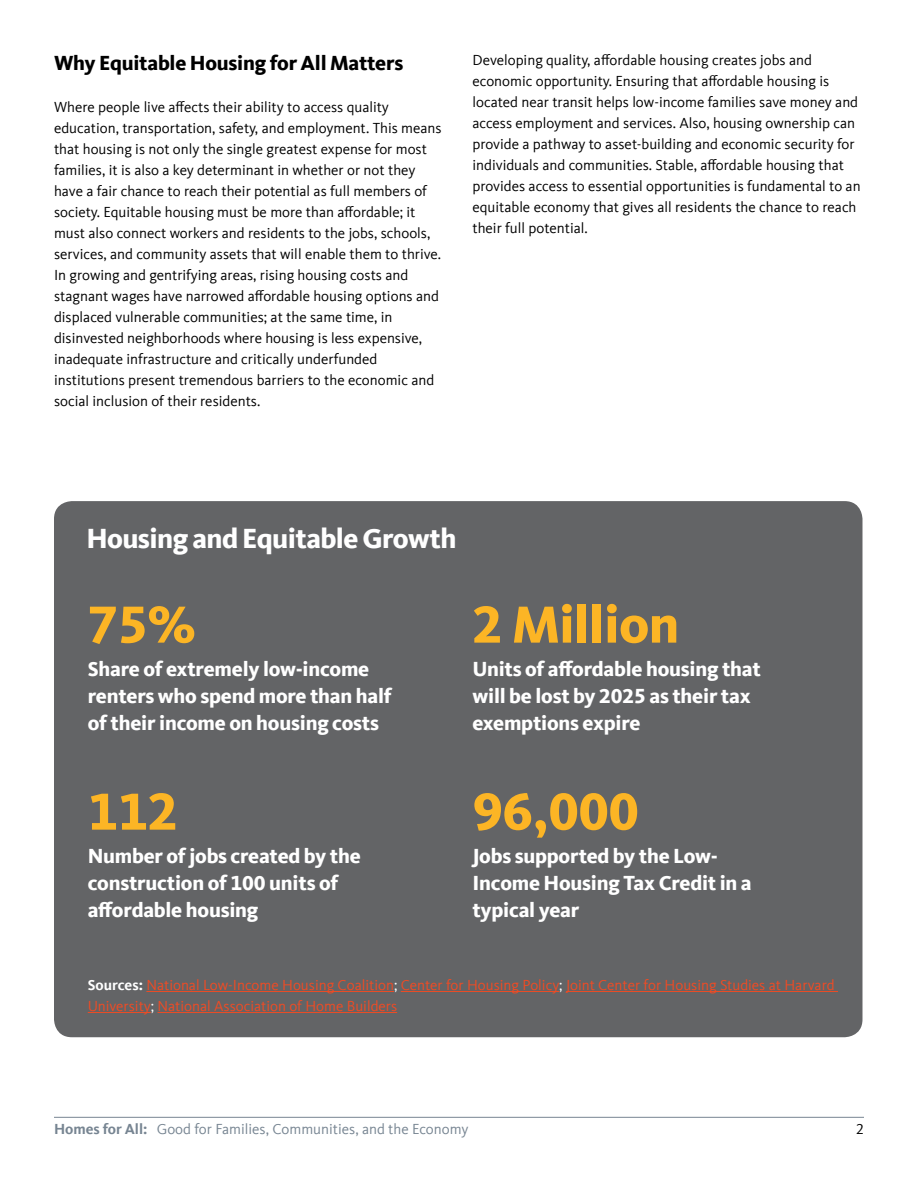
<style>
.page{position:relative;width:918px;height:1188px;background:#fff}
.page>*{position:absolute;margin:0;border:0;box-sizing:border-box;transform-origin:0 0}
.t1{font:800 54px "Kievit Offc";letter-spacing:-.01em;color:#fcb525}
.t2{font:800 28.5px "Kievit Offc";letter-spacing:-.02em;color:#fff}
.t3{font:800 21px/27px "Kievit Offc";letter-spacing:-.01em;color:#fff}
.t4{font:800 21px "Kievit Offc";letter-spacing:-.01em;color:#000}
.t5{font:15px/21px "Kievit Offc";color:#000}
.t6{font:15px/21px "Kievit Offc";color:#f04b24}
.t7{font:15px "Kievit Offc";color:#778592}
.s1{font-weight:700;color:#fff}
.s2{color:#fff}
.s3{font-weight:700}
</style>
<div class="page">
<hr style="left:54px;top:1117px;width:810px;height:1px;background:#778592">
<div style="left:54px;top:501px;width:808px;height:536px;background:#636466;border-radius:18px"></div>
<hr style="left:146px;top:991px;width:248px;height:1px;background:#f04b24">
<hr style="left:401px;top:991px;width:158px;height:1px;background:#f04b24">
<hr style="left:566px;top:991px;width:272px;height:1px;background:#f04b24">
<hr style="left:88px;top:1012px;width:63px;height:1px;background:#f04b24">
<hr style="left:158px;top:1012px;width:239px;height:1px;background:#f04b24">
<h3 class="t4" style="left:54px;top:51px;width:351px">Why Equitable Housing for All Matters</h3>
<p class="t5" style="left:54px;top:97px;width:389px">Where people live affects their ability to access quality education, transportation, safety, and employment. This means that housing is not only the single greatest expense for most families, it is also a key determinant in whether or not they have a fair chance to reach their potential as full members of society. Equitable housing must be more than affordable; it must also connect workers and residents to the jobs, schools, services, and community assets that will enable them to thrive.<br>In growing and gentrifying areas, rising housing costs and stagnant wages have narrowed affordable housing options and displaced vulnerable communities; at the same time, in disinvested neighborhoods where housing is less expensive, inadequate infrastructure and critically underfunded institutions present tremendous barriers to the economic and social inclusion of their residents.</p>
<p class="t5" style="left:472px;top:50px;width:390px">Developing quality, affordable housing creates jobs and economic opportunity. Ensuring that affordable housing is located near transit helps low-income families save money and access employment and services. Also, housing ownership can provide a pathway to asset-building and economic security for individuals and communities. Stable, affordable housing that provides access to essential opportunities is fundamental to an equitable economy that gives all residents the chance to reach their full potential.</p>
<h2 class="t2" style="left:86px;top:521px;width:372px">Housing and Equitable Growth</h2>
<h1 class="t1" style="left:88px;top:593px;width:109px">75%</h1>
<h3 class="t3" style="left:88px;top:656px;width:306px">Share of extremely low-income renters who spend more than half of their income on housing costs</h3>
<h1 class="t1" style="left:472px;top:593px;width:208px">2 Million</h1>
<h3 class="t3" style="left:472px;top:656px;width:290px">Units of affordable housing that will be lost by 2025 as their tax exemptions expire</h3>
<h1 class="t1" style="left:88px;top:780px;width:92px">112</h1>
<h3 class="t3" style="left:88px;top:843px;width:274px">Number of jobs created by the construction of 100 units of affordable housing</h3>
<h1 class="t1" style="left:472px;top:780px;width:168px">96,000</h1>
<h3 class="t3" style="left:472px;top:843px;width:281px">Jobs supported by the Low-<br>Income Housing Tax Credit in a typical year</h3>
<p class="t6" style="left:88px;top:975px;width:748px"><span class="s1">Sources:</span> National Low-Income Housing Coalition<span class="s2">;</span> Center for Housing Policy<span class="s2">;</span> Joint Center for Housing Studies at Harvard<br>University<span class="s2">;</span> National Association of Home Builders</p>
<p class="t7" style="left:54px;top:1121px;width:416px"><span class="s3">Homes for All:</span> Good for Families, Communities, and the Economy</p>
<p class="t5" style="left:856px;top:1119px;width:10px">2</p>
</div>
